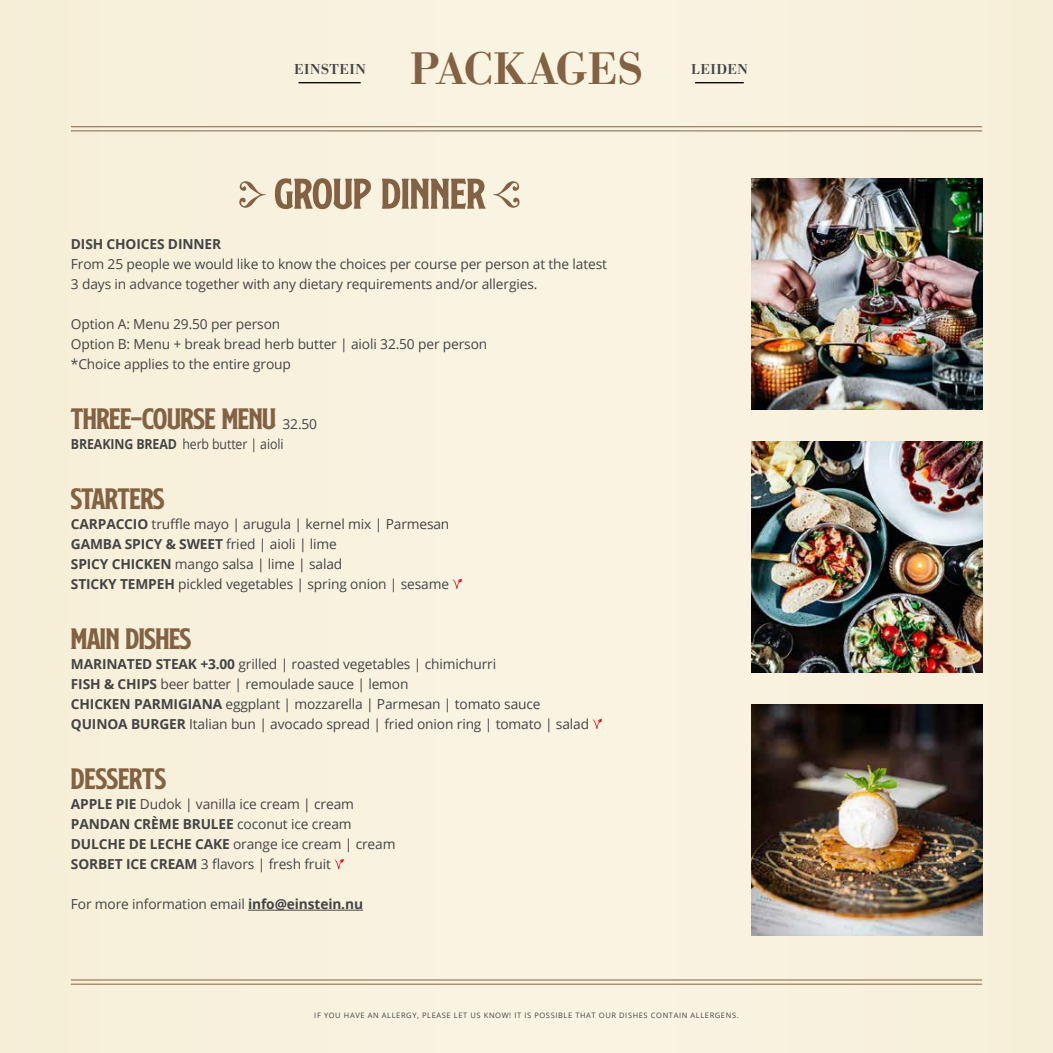
<style>
.page{position:relative;width:1053px;height:1053px;background:#fff}
.page>*{position:absolute;margin:0;border:0;box-sizing:border-box;transform-origin:0 0}
.t1{font:50px "SS Nickson One";color:#836244}
.t2{font:500 47.5px "Bodoni URW";color:#836244}
.t3{font:34.38px "SS Nickson One";letter-spacing:-.01em;color:#836244}
.t4{font:500 15px "Bodoni URW";letter-spacing:.04em;color:#444}
.t5{font:13.75px/20px "Open Sans";letter-spacing:-.01em;color:#444}
.t6{font:700 13.75px "Open Sans";letter-spacing:-.01em;color:#444}
.t7{font:7.5px "Open Sans";letter-spacing:.08em;color:#444}
.s1{font-weight:700}
</style>
<div class="page">
<div style="left:0;top:0;width:1052px;height:1052px;background:#f8f1de"></div>
<hr style="left:248px;top:909px;width:115px;height:1px;background:#444">
<svg style="left:452px;top:578px;width:10px;height:11px"></svg>
<svg style="left:592px;top:719px;width:10px;height:10px"></svg>
<svg style="left:334px;top:859px;width:10px;height:10px"></svg>
<img style="left:751px;top:178px;width:230px;height:231px">
<img style="left:751px;top:441px;width:230px;height:231px">
<hr style="left:71px;top:126px;width:910px;height:1px;background:#836244">
<hr style="left:71px;top:130px;width:910px;height:1px;background:#836244">
<hr style="left:71px;top:979px;width:910px;height:1px;background:#836244">
<hr style="left:71px;top:983px;width:910px;height:1px;background:#836244">
<svg style="left:493px;top:181px;width:26px;height:27px"></svg>
<svg style="left:239px;top:181px;width:27px;height:27px"></svg>
<hr style="left:298px;top:82px;width:62px;height:1px;background:#000">
<hr style="left:695px;top:82px;width:48px;height:1px;background:#000">
<img style="left:751px;top:704px;width:230px;height:231px">
<p class="t4" style="left:294px;top:61px;width:73px">EINSTEIN</p>
<h2 class="t2" style="left:410px;top:40px;width:235px">PACKAGES</h2>
<h1 class="t1" style="left:274px;top:157px;width:212px">GROUP DINNER</h1>
<p class="t6" style="left:71px;top:234px;width:152px">DISH CHOICES DINNER</p>
<p class="t5" style="left:71px;top:253px;width:537px">From 25 people we would like to know the choices per course per person at the latest<br>3 days in advance together with any dietary requirements and/or allergies.</p>
<p class="t5" style="left:71px;top:313px;width:418px">Option A: Menu 29.50 per person<br>Option B: Menu + break bread herb butter | aioli 32.50 per person *Choice applies to the entire group</p>
<h3 class="t3" style="left:71px;top:393px;width:206px">THREE-COURSE MENU</h3>
<p class="t5" style="left:71px;top:413px;width:248px;text-indent:212px">32.50<br><span class="s1">BREAKING BREAD</span> herb butter | aioli</p>
<h3 class="t3" style="left:71px;top:473px;width:95px">STARTERS</h3>
<p class="t5" style="left:71px;top:513px;width:380px"><span class="s1">CARPACCIO</span> truffle mayo | arugula | kernel mix | Parmesan <span class="s1">GAMBA SPICY &amp; SWEET</span> fried | aioli | lime<br><span class="s1">SPICY CHICKEN</span> mango salsa | lime | salad<br><span class="s1">STICKY TEMPEH</span> pickled vegetables | spring onion | sesame</p>
<h3 class="t3" style="left:71px;top:613px;width:122px">MAIN DISHES</h3>
<p class="t5" style="left:71px;top:653px;width:519px"><span class="s1">MARINATED STEAK +3.00</span> grilled | roasted vegetables | chimichurri<br><span class="s1">FISH &amp; CHIPS</span> beer batter | remoulade sauce | lemon<br><span class="s1">CHICKEN PARMIGIANA</span> eggplant | mozzarella | Parmesan | tomato sauce <span class="s1">QUINOA BURGER</span> Italian bun | avocado spread | fried onion ring | tomato | salad</p>
<h3 class="t3" style="left:71px;top:753px;width:97px">DESSERTS</h3>
<p class="t5" style="left:71px;top:793px;width:326px"><span class="s1">APPLE PIE</span> Dudok | vanilla ice cream | cream <span class="s1">PANDAN CRÈME BRULEE</span> coconut ice cream <span class="s1">DULCHE DE LECHE CAKE</span> orange ice cream | cream <span class="s1">SORBET ICE CREAM</span> 3 flavors | fresh fruit</p>
<p class="t5" style="left:71px;top:893px;width:293px">For more information email <span class="s1">info@einstein.nu</span></p>
<p class="t4" style="left:691px;top:61px;width:58px">LEIDEN</p>
<p class="t7" style="left:314px;top:1009px;width:426px">IF YOU HAVE AN ALLERGY, PLEASE LET US KNOW! IT IS POSSIBLE THAT OUR DISHES CONTAIN ALLERGENS.</p>
</div>
